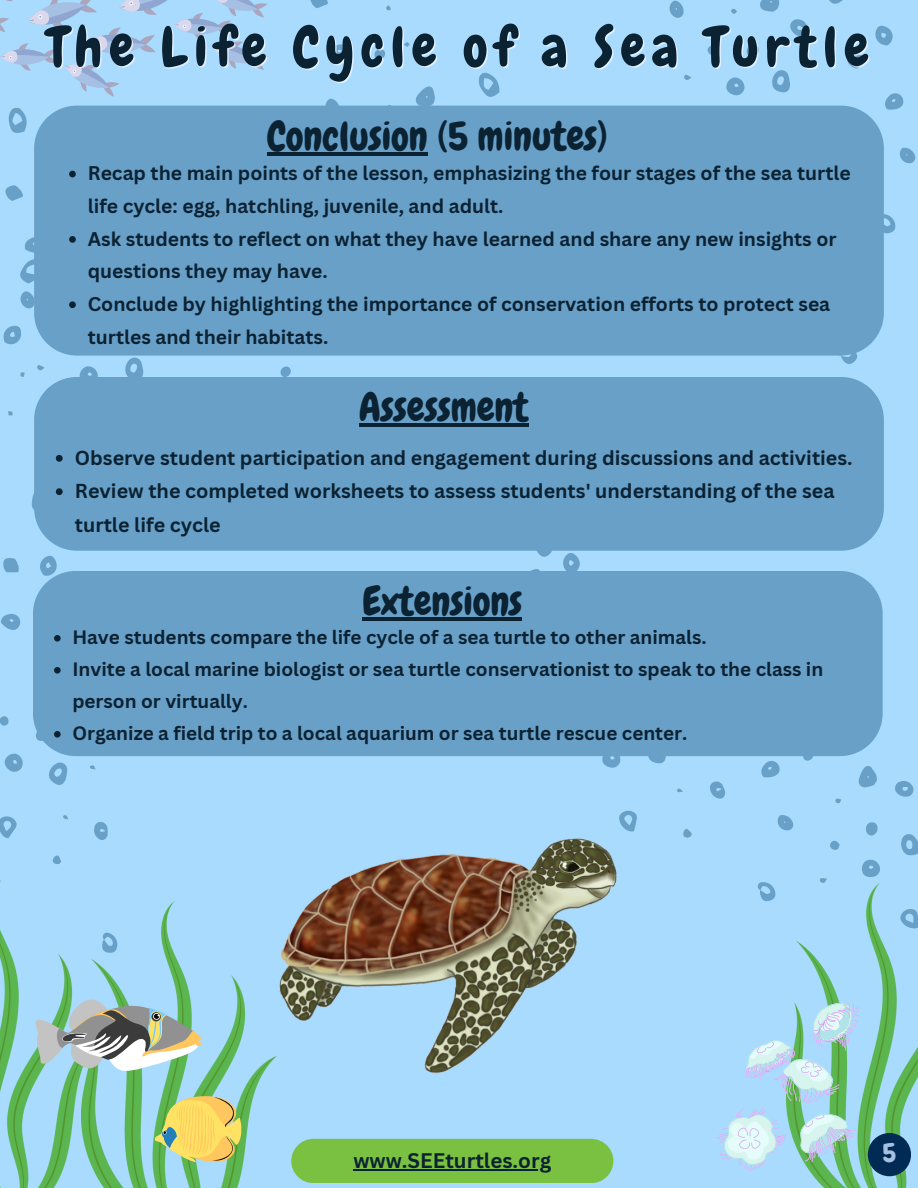
<style>
.page{position:relative;width:918px;height:1188px;background:#a9dbff}
.page>*{position:absolute;margin:0;border:0;box-sizing:border-box;transform-origin:0 0}
.t1{font:55.35px "Chewy";letter-spacing:.12em;color:#0b2232}
.t2{font:39.9px "Chewy";color:#0b2232}
.t3{font:26.7px "Chewy";color:#a6c0e3}
.t4{font:700 20.55px "Canva Sans";color:#0b2232}
.t5{font:700 19.65px/33.3px "Canva Sans";color:#0b2232}
.t6{font:700 19.35px/32.7px "Canva Sans";color:#0b2232}
.t7{font:700 18.9px/32px "Canva Sans";color:#0b2232}
</style>
<div class="page">
<svg style="left:3px;top:325px;width:18px;height:20px"></svg>
<svg style="left:8px;top:411px;width:5px;height:5px"></svg>
<svg style="left:20px;top:372px;width:5px;height:5px"></svg>
<svg style="left:49px;top:762px;width:19px;height:23px"></svg>
<svg style="left:40px;top:555px;width:17px;height:16px"></svg>
<svg style="left:4px;top:753px;width:19px;height:19px"></svg>
<svg style="left:0;top:816px;width:17px;height:22px"></svg>
<svg style="left:1px;top:614px;width:20px;height:16px"></svg>
<svg style="left:3px;top:558px;width:16px;height:15px"></svg>
<svg style="left:94px;top:822px;width:14px;height:18px"></svg>
<svg style="left:0;top:716px;width:9px;height:10px"></svg>
<svg style="left:52px;top:855px;width:9px;height:9px"></svg>
<svg style="left:90px;top:765px;width:6px;height:5px"></svg>
<svg style="left:63px;top:815px;width:5px;height:5px"></svg>
<svg style="left:648px;top:756px;width:18px;height:8px"></svg>
<svg style="left:563px;top:553px;width:17px;height:18px"></svg>
<svg style="left:602px;top:756px;width:19px;height:7px"></svg>
<svg style="left:531px;top:569px;width:9px;height:2px"></svg>
<svg style="left:710px;top:781px;width:16px;height:18px"></svg>
<svg style="left:758px;top:882px;width:18px;height:20px"></svg>
<svg style="left:683px;top:829px;width:9px;height:9px"></svg>
<svg style="left:677px;top:788px;width:6px;height:4px"></svg>
<svg style="left:858px;top:766px;width:19px;height:22px"></svg>
<svg style="left:901px;top:834px;width:17px;height:22px"></svg>
<svg style="left:862px;top:859px;width:18px;height:18px"></svg>
<svg style="left:761px;top:761px;width:19px;height:17px"></svg>
<svg style="left:895px;top:781px;width:19px;height:16px"></svg>
<svg style="left:778px;top:815px;width:15px;height:16px"></svg>
<svg style="left:866px;top:822px;width:12px;height:14px"></svg>
<svg style="left:803px;top:756px;width:11px;height:5px"></svg>
<svg style="left:830px;top:841px;width:10px;height:9px"></svg>
<svg style="left:820px;top:878px;width:7px;height:5px"></svg>
<svg style="left:835px;top:798px;width:6px;height:5px"></svg>
<svg style="left:760px;top:0;width:19px;height:12px"></svg>
<svg style="left:772px;top:70px;width:18px;height:23px"></svg>
<svg style="left:726px;top:77px;width:18px;height:18px"></svg>
<svg style="left:790px;top:19px;width:18px;height:17px"></svg>
<svg style="left:884px;top:214px;width:11px;height:20px"></svg>
<svg style="left:670px;top:1px;width:14px;height:17px"></svg>
<svg style="left:747px;top:44px;width:12px;height:13px"></svg>
<svg style="left:708px;top:46px;width:9px;height:9px"></svg>
<svg style="left:684px;top:74px;width:8px;height:6px"></svg>
<svg style="left:731px;top:8px;width:6px;height:6px"></svg>
<svg style="left:808px;top:62px;width:7px;height:4px"></svg>
<svg style="left:829px;top:0;width:14px;height:4px"></svg>
<svg style="left:875px;top:26px;width:18px;height:20px"></svg>
<svg style="left:885px;top:93px;width:18px;height:17px"></svg>
<svg style="left:847px;top:53px;width:19px;height:16px"></svg>
<svg style="left:900px;top:148px;width:15px;height:15px"></svg>
<svg style="left:125px;top:357px;width:19px;height:20px"></svg>
<svg style="left:79px;top:366px;width:19px;height:11px"></svg>
<svg style="left:5px;top:185px;width:18px;height:16px"></svg>
<svg style="left:20px;top:237px;width:14px;height:72px"></svg>
<svg style="left:37px;top:365px;width:8px;height:5px"></svg>
<svg style="left:537px;top:551px;width:15px;height:6px"></svg>
<svg style="left:280px;top:366px;width:11px;height:11px"></svg>
<svg style="left:0;top:0;width:273px;height:133px"></svg>
<svg style="left:414px;top:86px;width:21px;height:20px"></svg>
<svg style="left:329px;top:44px;width:20px;height:16px"></svg>
<svg style="left:310px;top:0;width:18px;height:8px"></svg>
<svg style="left:325px;top:98px;width:15px;height:8px"></svg>
<svg style="left:374px;top:49px;width:11px;height:10px"></svg>
<svg style="left:404px;top:42px;width:6px;height:5px"></svg>
<svg style="left:386px;top:5px;width:5px;height:5px"></svg>
<svg style="left:479px;top:72px;width:21px;height:25px"></svg>
<svg style="left:841px;top:356px;width:16px;height:8px"></svg>
<div style="left:34px;top:106px;width:850px;height:250px;background:#69a0c8"></div>
<div style="left:34px;top:377px;width:850px;height:174px;background:#69a0c8"></div>
<img style="left:0;top:880px;width:82px;height:308px">
<img style="left:794px;top:884px;width:124px;height:304px">
<img style="left:82px;top:902px;width:171px;height:286px">
<svg style="left:33px;top:993px;width:168px;height:80px"></svg>
<svg style="left:155px;top:1096px;width:88px;height:69px;background:#cccb6f"></svg>
<svg style="left:716px;top:1003px;width:144px;height:169px"></svg>
<svg style="left:56px;top:455px;width:7px;height:7px"></svg>
<svg style="left:31px;top:484px;width:32px;height:34px"></svg>
<svg style="left:69px;top:171px;width:7px;height:6px"></svg>
<svg style="left:69px;top:236px;width:11px;height:16px"></svg>
<svg style="left:69px;top:301px;width:7px;height:7px"></svg>
<hr style="left:359px;top:424px;width:169px;height:3px;background:#0b2232">
<hr style="left:267px;top:152px;width:161px;height:3px;background:#0b2232">
<div style="left:868px;top:1133px;width:43px;height:43px;background:#012b54;border-radius:50%"></div>
<div style="left:33px;top:571px;width:850px;height:185px;background:#69a0c8"></div>
<svg style="left:41px;top:631px;width:20px;height:14px"></svg>
<div style="left:54px;top:667px;width:36px;height:43px;background:#69a0c8"></div>
<svg style="left:33px;top:726px;width:28px;height:18px"></svg>
<img style="left:228px;top:763px;width:409px;height:335px">
<hr style="left:363px;top:618px;width:159px;height:3px;background:#0b2232">
<div style="left:291px;top:1139px;width:322px;height:44px;background:#7ac142;border-radius:22px"></div>
<hr style="left:353px;top:1169px;width:198px;height:2px;background:#0b2232">
<p class="t1" style="left:47px;top:12px;width:823px">The Life Cycle of a Sea Turtle</p>
<p class="t2" style="left:267px;top:111px;width:342px">Conclusion (5 minutes)</p>
<p class="t6" style="left:88px;top:157px;width:764px">Recap the main points of the lesson, emphasizing the four stages of the sea turtle life cycle: egg, hatchling, juvenile, and adult.</p>
<p class="t6" style="left:88px;top:222px;width:750px">Ask students to reflect on what they have learned and share any new insights or questions they may have.</p>
<p class="t6" style="left:88px;top:287px;width:744px">Conclude by highlighting the importance of conservation efforts to protect sea turtles and their habitats.</p>
<p class="t2" style="left:359px;top:382px;width:171px">Assessment</p>
<p class="t5" style="left:75px;top:441px;width:779px">Observe student participation and engagement during discussions and activities.</p>
<p class="t5" style="left:75px;top:474px;width:761px">Review the completed worksheets to assess students' understanding of the sea turtle life cycle</p>
<p class="t2" style="left:363px;top:576px;width:161px">Extensions</p>
<p class="t7" style="left:72px;top:621px;width:636px">Have students compare the life cycle of a sea turtle to other animals.</p>
<p class="t7" style="left:72px;top:653px;width:752px">Invite a local marine biologist or sea turtle conservationist to speak to the class in person or virtually.</p>
<p class="t7" style="left:72px;top:717px;width:617px">Organize a field trip to a local aquarium or sea turtle rescue center.</p>
<p class="t4" style="left:353px;top:1146px;width:199px">www.SEEturtles.org</p>
<p class="t3" style="left:883px;top:1136px;width:15px">5</p>
</div>
